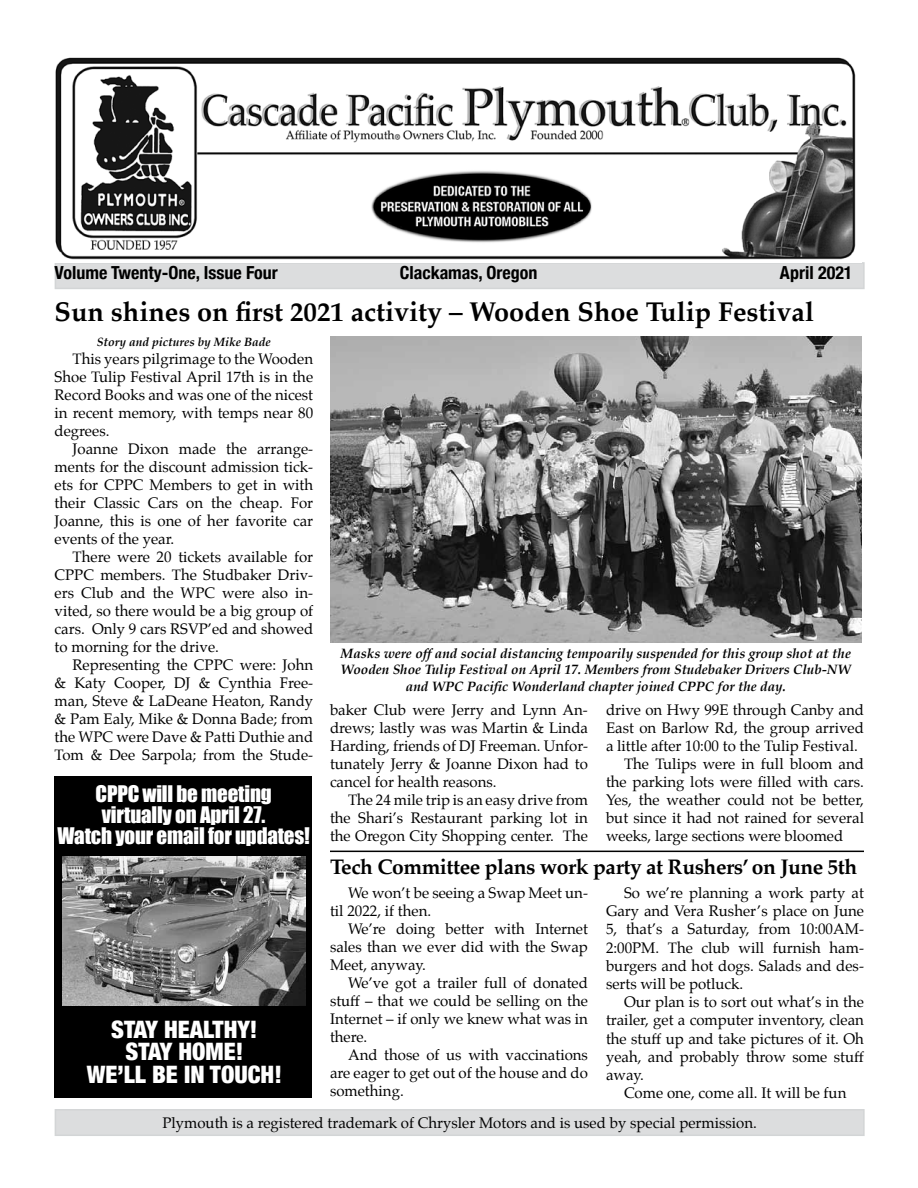
<style>
.page{position:relative;width:918px;height:1188px;background:#fff}
.page>*{position:absolute;margin:0;border:0;box-sizing:border-box;transform-origin:0 0}
.t1{font:700 27px "Palatino";color:#000}
.t2{font:900 condensed 24px/22.5px "Helvetica Neue";color:#fff;text-align:center}
.t3{font:21px/21px "Impact";letter-spacing:-.01em;color:#fff;text-align:center}
.t4{font:700 21px "Palatino";letter-spacing:-.02em;color:#000}
.t5{font:700 condensed 18px "Helvetica Neue";color:#000}
.t6{font:15px/18px "Palatino";color:#000;text-align:justify}
.t7{font:italic 700 13.5px/16.2px "Palatino";color:#000;text-align:center}
.t8{font:italic 700 12px "Palatino";color:#000}
</style>
<div class="page">
<div style="left:55px;top:1109px;width:810px;height:27px;background:#dcddde"></div>
<div style="left:55px;top:262px;width:810px;height:27px;background:#dcddde"></div>
<img style="left:55px;top:57px;width:807px;height:206px">
<img style="left:330px;top:337px;width:532px;height:306px">
<div style="left:54px;top:777px;width:258px;height:321px;background:#000"></div>
<img style="left:62px;top:857px;width:243px;height:149px">
<hr style="left:330px;top:851px;width:534px;height:1px;background:#000">
<p class="t5" style="left:55px;top:258px;width:225px">Volume Twenty-One, Issue Four</p>
<p class="t5" style="left:400px;top:258px;width:139px">Clackamas, Oregon</p>
<p class="t5" style="left:780px;top:258px;width:74px">April 2021</p>
<h1 class="t1" style="left:55px;top:289px;width:761px">Sun shines on first 2021 activity – Wooden Shoe Tulip Festival</h1>
<p class="t8" style="left:97px;top:332px;width:175px">Story and pictures by Mike Bade</p>
<p class="t6" style="left:55px;top:350px;width:260px;text-indent:18px">This years pilgrimage to the Wooden Shoe Tulip Festival April 17th is in the Record Books and was one of the nicest in recent memory, with temps near 80 degrees.</p>
<p class="t6" style="left:55px;top:440px;width:260px;text-indent:18px">Joanne Dixon made the arrange&shy;ments for the discount admission tick&shy;ets for CPPC Members to get in with their Classic Cars on the cheap. For Joanne, this is one of her favorite car events of the year.</p>
<p class="t6" style="left:55px;top:548px;width:260px;text-indent:18px">There were 20 tickets available for CPPC members. The Studbaker Driv&shy;ers Club and the WPC were also in&shy;vited, so there would be a big group of cars. Only 9 cars RSVP’ed and showed to morning for the drive.</p>
<p class="t6" style="left:55px;top:656px;width:260px;text-indent:18px">Representing the CPPC were: John &amp; Katy Cooper, DJ &amp; Cynthia Free&shy;man, Steve &amp; LaDeane Heaton, Randy &amp; Pam Ealy, Mike &amp; Donna Bade; from the WPC were Dave &amp; Patti Duthie and Tom &amp; Dee Sarpola; from the Stude-</p>
<h3 class="t3" style="left:57px;top:782px;width:254px">CPPC will be meeting<br>virtually on April 27.<br>Watch your email for updates!</h3>
<h2 class="t2" style="left:87px;top:1017px;width:197px">STAY HEALTHY!<br>STAY HOME!<br>WE’LL BE IN TOUCH!</h2>
<p class="t7" style="left:341px;top:645px;width:512px">Masks were off and social distancing tempoarily suspended for this group shot at the<br>Wooden Shoe Tulip Festival on April 17. Members from Studebaker Drivers Club-NW and WPC Pacific Wonderland chapter joined CPPC for the day.</p>
<p class="t6" style="left:330px;top:701px;width:260px">baker Club were Jerry and Lynn An&shy;drews; lastly was was Martin &amp; Linda Harding, friends of DJ Freeman. Unfor&shy;tunately Jerry &amp; Joanne Dixon had to cancel for health reasons.</p>
<p class="t6" style="left:330px;top:791px;width:260px;text-indent:18px">The 24 mile trip is an easy drive from the Shari’s Restaurant parking lot in the Oregon City Shopping center. The</p>
<p class="t6" style="left:606px;top:701px;width:260px">drive on Hwy 99E through Canby and</p>
<p class="t6" style="left:606px;top:719px;width:259px">East on Barlow Rd, the group arrived</p>
<p class="t6" style="left:606px;top:737px;width:253px">a little after 10:00 to the Tulip Festival.</p>
<p class="t6" style="left:624px;top:755px;width:241px">The Tulips were in full bloom and</p>
<p class="t6" style="left:606px;top:773px;width:259px">the parking lots were filled with cars.</p>
<p class="t6" style="left:606px;top:791px;width:259px">Yes, the weather could not be better,</p>
<p class="t6" style="left:606px;top:809px;width:260px">but since it had not rained for several</p>
<p class="t6" style="left:606px;top:827px;width:239px">weeks, large sections were bloomed</p>
<h3 class="t4" style="left:330px;top:849px;width:529px">Tech Committee plans work party at Rushers’ on June 5th</h3>
<p class="t6" style="left:330px;top:884px;width:260px;text-indent:18px">We won’t be seeing a Swap Meet un&shy;til 2022, if then.</p>
<p class="t6" style="left:330px;top:920px;width:259px;text-indent:18px">We’re doing better with Internet sales than we ever did with the Swap Meet, anyway.</p>
<p class="t6" style="left:330px;top:974px;width:260px;text-indent:18px">We’ve got a trailer full of donated stuff – that we could be selling on the Internet – if only we knew what was in there.</p>
<p class="t6" style="left:330px;top:1046px;width:260px;text-indent:18px">And those of us with vaccinations are eager to get out of the house and do something.</p>
<p class="t6" style="left:606px;top:884px;width:260px;text-indent:18px">So we’re planning a work party at Gary and Vera Rusher’s place on June 5, that’s a Saturday, from 10:00AM-2:00PM. The club will furnish ham&shy;burgers and hot dogs. Salads and des&shy;serts will be potluck.</p>
<p class="t6" style="left:606px;top:993px;width:260px;text-indent:18px">Our plan is to sort out what’s in the trailer, get a computer inventory, clean the stuff up and take pictures of it. Oh yeah, and probably throw some stuff away.</p>
<p class="t6" style="left:624px;top:1084px;width:224px">Come one, come all. It will be fun</p>
<p class="t6" style="left:162px;top:1114px;width:596px">Plymouth is a registered trademark of Chrysler Motors and is used by special permission.</p>
</div>
